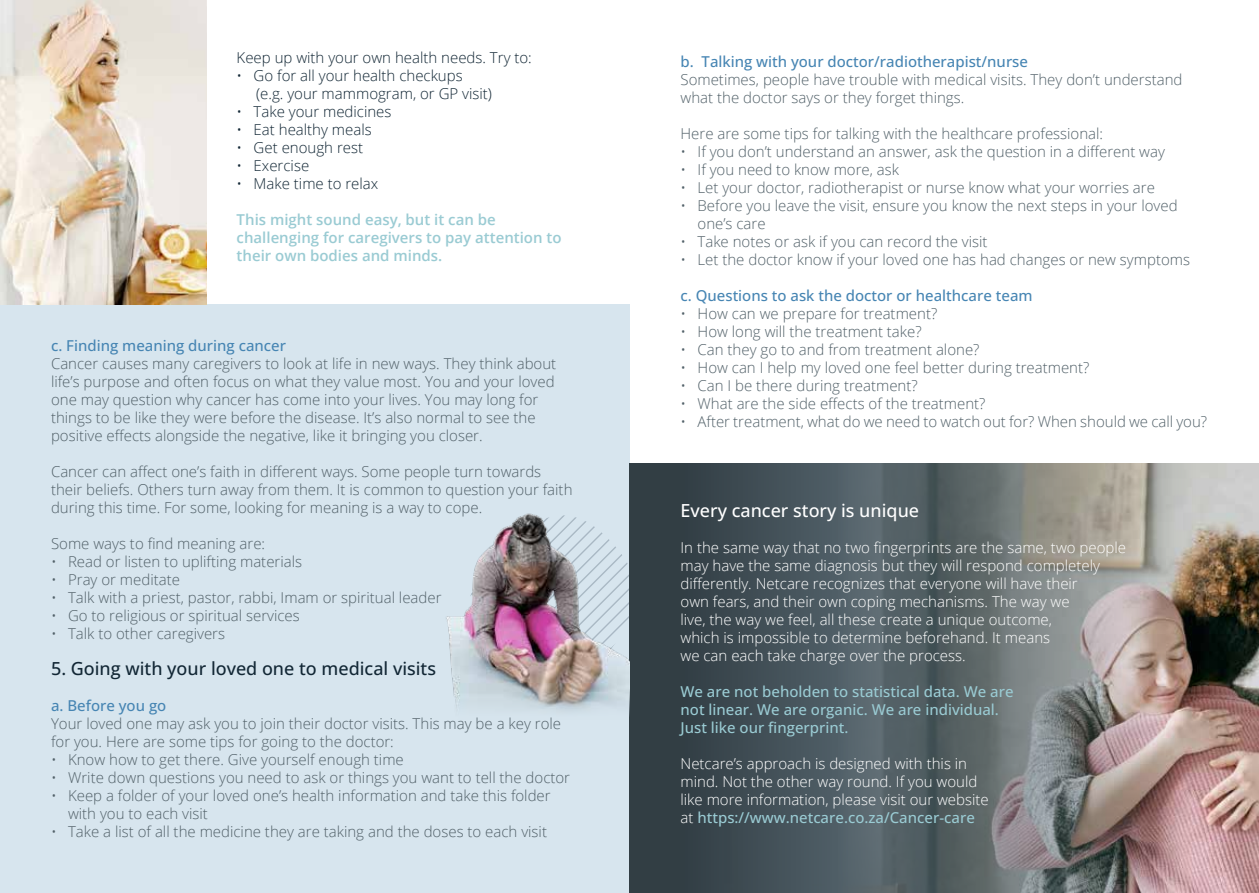
<style>
.page{position:relative;width:1259px;height:893px;background:#fff}
.page>*{position:absolute;margin:0;border:0;box-sizing:border-box;transform-origin:0 0}
.t1{font:500 18px "Open Sans";color:#122735}
.t2{font:500 18px "Open Sans";color:#fff}
.t3{font:300 15px/18px "Open Sans";color:#526169}
.t4{font:300 15px/18px "Open Sans";color:#fff}
.t5{font:300 15px/18px "Open Sans";color:#122735}
.t6{font:500 15px "Open Sans";color:#4685b3}
.t7{font:500 15px/18px "Open Sans";color:#9acbd3}
.t8{font:600 15px/18px "Open Sans";color:#9acbd3}
.s1{font-weight:500;color:#9acbd3}
</style>
<div class="page">
<div style="left:0;top:304px;width:629px;height:589px;background:#d7e5ee"></div>
<div style="left:629px;top:463px;width:630px;height:430px;background:#323e44"></div>
<img style="left:730px;top:463px;width:529px;height:430px">
<img style="left:446px;top:513px;width:183px;height:198px">
<img style="left:0;top:0;width:207px;height:304px">
<p class="t5" style="left:237px;top:48px;width:297px">Keep up with your own health needs. Try to:</p>
<p class="t5" style="left:256px;top:66px;width:237px;text-indent:-20px">• Go for all your health checkups (e.g. your mammogram, or GP visit)</p>
<p class="t5" style="left:237px;top:102px;width:156px">• Take your medicines</p>
<p class="t5" style="left:237px;top:120px;width:137px">• Eat healthy meals</p>
<p class="t5" style="left:237px;top:138px;width:128px">• Get enough rest</p>
<p class="t5" style="left:237px;top:156px;width:74px">• Exercise</p>
<p class="t5" style="left:237px;top:174px;width:143px">• Make time to relax</p>
<p class="t8" style="left:237px;top:210px;width:326px">This might sound easy, but it can be challenging for caregivers to pay attention to their own bodies and minds.</p>
<p class="t6" style="left:51px;top:335px;width:237px">c. Finding meaning during cancer</p>
<p class="t3" style="left:51px;top:354px;width:507px">Cancer causes many caregivers to look at life in new ways. They think about life’s purpose and often focus on what they value most. You and your loved one may question why cancer has come into your lives. You may long for things to be like they were before the disease. It’s also normal to see the positive effects alongside the negative, like it bringing you closer.</p>
<p class="t3" style="left:51px;top:462px;width:523px">Cancer can affect one’s faith in different ways. Some people turn towards their beliefs. Others turn away from them. It is common to question your faith during this time. For some, looking for meaning is a way to cope.</p>
<p class="t3" style="left:51px;top:534px;width:216px">Some ways to find meaning are:</p>
<p class="t3" style="left:51px;top:552px;width:253px">• Read or listen to uplifting materials</p>
<p class="t3" style="left:51px;top:570px;width:130px">• Pray or meditate</p>
<p class="t3" style="left:51px;top:588px;width:392px">• Talk with a priest, pastor, rabbi, Imam or spiritual leader</p>
<p class="t3" style="left:51px;top:606px;width:250px">• Go to religious or spiritual services</p>
<p class="t3" style="left:51px;top:624px;width:176px">• Talk to other caregivers</p>
<p class="t1" style="left:51px;top:656px;width:386px">5. Going with your loved one to medical visits</p>
<p class="t6" style="left:51px;top:695px;width:117px">a. Before you go</p>
<p class="t3" style="left:51px;top:714px;width:511px">Your loved one may ask you to join their doctor visits. This may be a key role for you. Here are some tips for going to the doctor:</p>
<p class="t3" style="left:51px;top:750px;width:354px">• Know how to get there. Give yourself enough time</p>
<p class="t3" style="left:51px;top:768px;width:520px">• Write down questions you need to ask or things you want to tell the doctor</p>
<p class="t3" style="left:68px;top:786px;width:484px;text-indent:-17px">• Keep a folder of your loved one’s health information and take this folder with you to each visit</p>
<p class="t3" style="left:51px;top:822px;width:497px">• Take a list of all the medicine they are taking and the doses to each visit</p>
<p class="t6" style="left:680px;top:51px;width:349px">b. Talking with your doctor/radiotherapist/nurse</p>
<p class="t3" style="left:680px;top:70px;width:503px">Sometimes, people have trouble with medical visits. They don’t understand what the doctor says or they forget things.</p>
<p class="t3" style="left:680px;top:124px;width:424px">Here are some tips for talking with the healthcare professional:</p>
<p class="t3" style="left:680px;top:142px;width:486px">• If you don’t understand an answer, ask the question in a different way</p>
<p class="t3" style="left:680px;top:160px;width:220px">• If you need to know more, ask</p>
<p class="t3" style="left:680px;top:178px;width:476px">• Let your doctor, radiotherapist or nurse know what your worries are</p>
<p class="t3" style="left:697px;top:196px;width:481px;text-indent:-17px">• Before you leave the visit, ensure you know the next steps in your loved one’s care</p>
<p class="t3" style="left:680px;top:232px;width:309px">• Take notes or ask if you can record the visit</p>
<p class="t3" style="left:680px;top:250px;width:511px">• Let the doctor know if your loved one has had changes or new symptoms</p>
<p class="t6" style="left:680px;top:285px;width:354px">c. Questions to ask the doctor or healthcare team</p>
<p class="t3" style="left:680px;top:304px;width:258px">• How can we prepare for treatment?</p>
<p class="t3" style="left:680px;top:322px;width:243px">• How long will the treatment take?</p>
<p class="t3" style="left:680px;top:340px;width:300px">• Can they go to and from treatment alone?</p>
<p class="t3" style="left:680px;top:358px;width:410px">• How can I help my loved one feel better during treatment?</p>
<p class="t3" style="left:680px;top:376px;width:239px">• Can I be there during treatment?</p>
<p class="t3" style="left:680px;top:394px;width:306px">• What are the side effects of the treatment?</p>
<p class="t3" style="left:680px;top:412px;width:528px">• After treatment, what do we need to watch out for? When should we call you?</p>
<p class="t2" style="left:680px;top:498px;width:240px">Every cancer story is unique</p>
<p class="t4" style="left:680px;top:538px;width:447px">In the same way that no two fingerprints are the same, two people may have the same diagnosis but they will respond completely differently. Netcare recognizes that everyone will have their<br>own fears, and their own coping mechanisms. The way we<br>live, the way we feel, all these create a unique outcome,<br>which is impossible to determine beforehand. It means<br>we can each take charge over the process.</p>
<p class="t7" style="left:680px;top:682px;width:334px">We are not beholden to statistical data. We are not linear. We are organic. We are individual.<br>Just like our fingerprint.</p>
<p class="t4" style="left:680px;top:754px;width:310px">Netcare’s approach is designed with this in mind. Not the other way round. If you would like more information, please visit our website at <span class="s1">https://www.netcare.co.za/Cancer-care</span></p>
</div>
